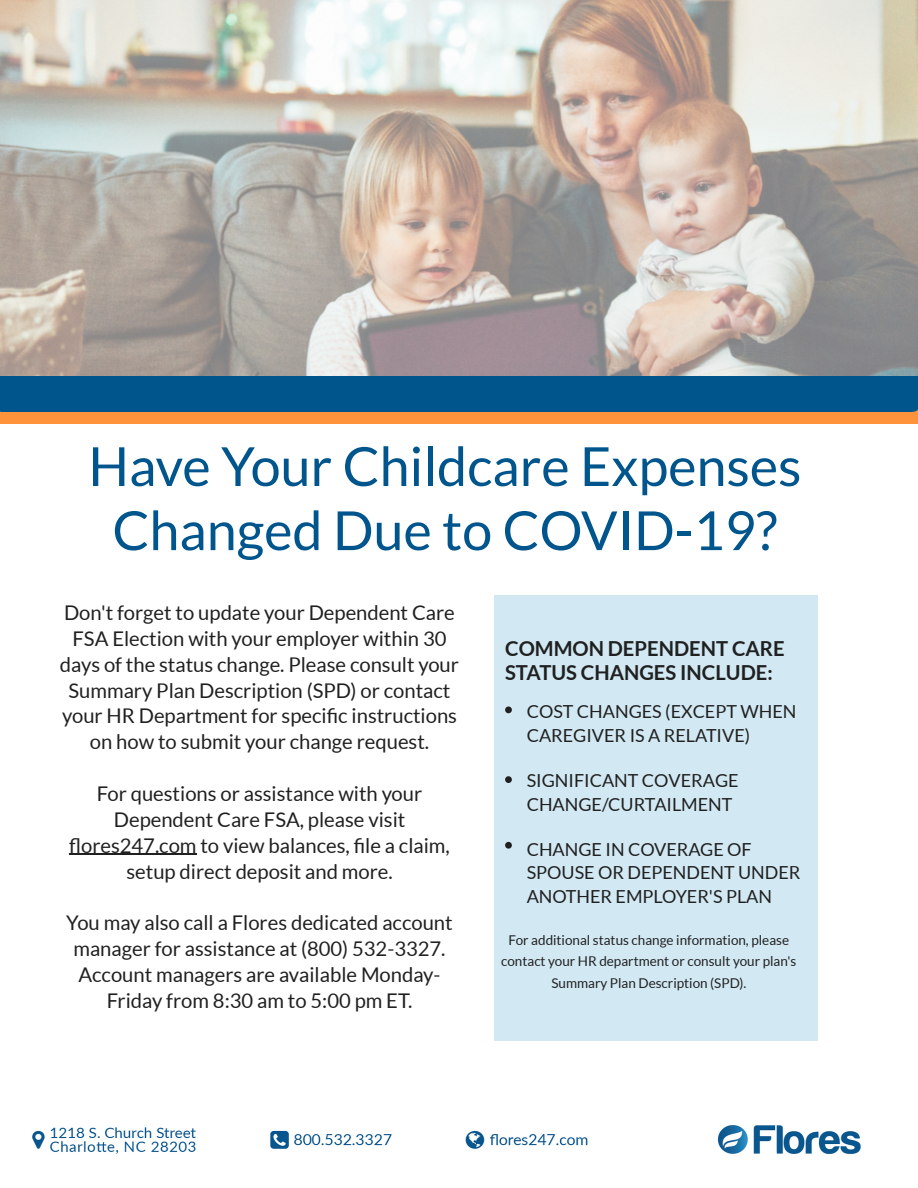
<style>
.page{position:relative;width:918px;height:1188px;background:#fff}
.page>*{position:absolute;margin:0;border:0;box-sizing:border-box;transform-origin:0 0}
.t1{font:54px/64.2px "Lato";color:#00558d;text-align:center}
.t2{font:20.25px/25.8px "Lato";color:#202020;text-align:center}
.t3{font:700 20.25px/23.7px "Lato";color:#202020}
.t4{font:18px/23.7px "Lato";color:#202020}
.t5{font:13.5px/21.3px "Lato";color:#202020;text-align:center}
</style>
<div class="page">
<div style="left:0;top:338px;width:918px;height:86px;background:#ff933b"></div>
<div style="left:494px;top:595px;width:324px;height:446px;background:#d2e9f4"></div>
<div style="left:1px;top:263px;width:911px;height:149px;background:#00558d"></div>
<svg style="left:912px;top:376px;width:6px;height:36px"></svg>
<svg style="left:0;top:376px;width:1px;height:36px"></svg>
<img style="left:0;top:0;width:918px;height:376px">
<img style="left:33px;top:1125px;width:828px;height:29px">
<hr style="left:69px;top:854px;width:128px;height:1px;background:#202020">
<svg style="left:505px;top:706px;width:7px;height:7px"></svg>
<svg style="left:505px;top:776px;width:7px;height:7px"></svg>
<svg style="left:505px;top:842px;width:7px;height:7px"></svg>
<h1 class="t1" style="left:88px;top:435px;width:715px">Have Your Childcare Expenses<br>Changed Due to COVID-19?</h1>
<p class="t2" style="left:60px;top:600px;width:401px">Don't forget to update your Dependent Care FSA Election with your employer within 30 days of the status change. Please consult your Summary Plan Description (SPD) or contact your HR Department for specific instructions on how to submit your change request.</p>
<p class="t2" style="left:69px;top:781px;width:382px">For questions or assistance with your Dependent Care FSA, please visit flores247.com to view balances, file a claim, setup direct deposit and more.</p>
<p class="t2" style="left:66px;top:910px;width:388px">You may also call a Flores dedicated account manager for assistance at (800) 532-3327.<br>Account managers are available Monday-Friday from 8:30 am to 5:00 pm ET.</p>
<p class="t3" style="left:505px;top:637px;width:281px">COMMON DEPENDENT CARE<br>STATUS CHANGES INCLUDE:</p>
<p class="t4" style="left:527px;top:700px;width:271px;line-height:23.1px">COST CHANGES (EXCEPT WHEN<br>CAREGIVER IS A RELATIVE)</p>
<p class="t4" style="left:527px;top:769px;width:213px">SIGNIFICANT COVERAGE<br>CHANGE/CURTAILMENT</p>
<p class="t4" style="left:527px;top:837px;width:275px">CHANGE IN COVERAGE OF<br>SPOUSE OR DEPENDENT UNDER<br>ANOTHER EMPLOYER'S PLAN</p>
<p class="t5" style="left:501px;top:930px;width:297px">For additional status change information, please contact your HR department or consult your plan's<br>Summary Plan Description (SPD).</p>
</div>
